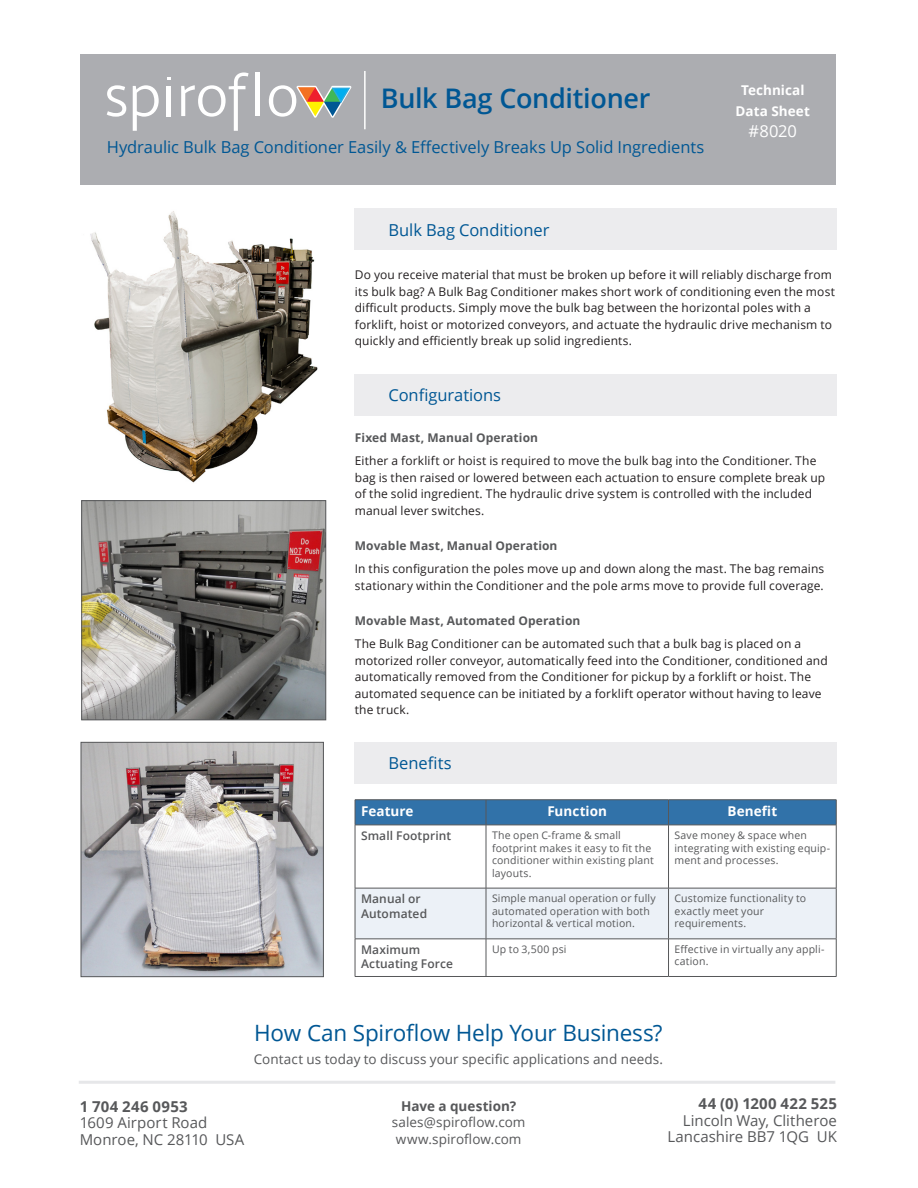
<style>
.page{position:relative;width:918px;height:1188px;background:#fff}
.page>*{position:absolute;margin:0;border:0;box-sizing:border-box;transform-origin:0 0}
.Page_Title{font:600 27px "Open Sans";letter-spacing:-.01em;color:#005794}
.t1{font:22.5px "Open Sans";letter-spacing:-.01em;color:#005794}
.Page_Subtitle{font:16.5px "Open Sans";letter-spacing:-.005em;color:#005794}
.Section_Title{font:16.5px "Open Sans";letter-spacing:-.005em;color:#005794}
.t2{font:16.5px "Open Sans";color:#fff}
.t3{font:15px "Open Sans";color:#57585a}
.t4{font:700 15px "Open Sans";letter-spacing:.025em;color:#57585a}
.t5{font:13.5px "Open Sans";letter-spacing:.005em;color:#57585a}
.Page_Title-2{font:700 13.5px "Open Sans";letter-spacing:.005em;color:#fff}
.t6{font:700 13.5px "Open Sans";letter-spacing:.005em;color:#57585a}
.Normal_Paragraph_Tex{font:12px/16.5px "Open Sans";letter-spacing:.01em;color:#231f20}
.Small_Header{font:700 12px "Open Sans";letter-spacing:.01em;color:#57585a}
.Page_Title-3{font:600 12px "Open Sans";letter-spacing:.01em;color:#57585a}
.Page_Title-4{font:10.5px/12.6px "Open Sans";letter-spacing:.015em;color:#57585a}
</style>
<div class="page">
<hr style="left:79px;top:1081px;width:756px;height:3px;background:#e6e7e9">
<div style="left:80px;top:54px;width:756px;height:130px;background:#acadb1"></div>
<svg style="left:107px;top:85px;width:19px;height:32px"></svg>
<svg style="left:133px;top:85px;width:26px;height:46px"></svg>
<hr style="left:167px;top:86px;width:4px;height:30px;background:#fff">
<svg style="left:181px;top:72px;width:68px;height:59px"></svg>
<hr style="left:255px;top:72px;width:4px;height:44px;background:#fff">
<svg style="left:269px;top:85px;width:82px;height:33px"></svg>
<svg style="left:167px;top:77px;width:4px;height:3px"></svg>
<hr style="left:364px;top:71px;width:2px;height:58px;background:#fff">
<div style="left:355px;top:208px;width:482px;height:42px;background:#ececee"></div>
<div style="left:355px;top:374px;width:482px;height:42px;background:#ececee"></div>
<div style="left:355px;top:742px;width:482px;height:42px;background:#ececee"></div>
<div style="left:356px;top:889px;width:480px;height:50px;background:#ecf1f7"></div>
<hr style="left:355px;top:799px;width:131px;height:1px;background:#57585a">
<hr style="left:486px;top:799px;width:183px;height:1px;background:#57585a">
<hr style="left:669px;top:799px;width:167px;height:1px;background:#57585a">
<svg style="left:355px;top:800px;width:482px;height:25px;background:#3271a5"></svg>
<hr style="left:355px;top:825px;width:131px;height:1px;background:#57585a">
<hr style="left:355px;top:825px;width:1px;height:63px;background:#57585a">
<hr style="left:486px;top:825px;width:183px;height:1px;background:#57585a">
<hr style="left:486px;top:825px;width:1px;height:63px;background:#57585a">
<hr style="left:669px;top:825px;width:167px;height:1px;background:#57585a">
<hr style="left:668px;top:825px;width:1px;height:63px;background:#57585a">
<hr style="left:836px;top:825px;width:1px;height:63px;background:#57585a">
<hr style="left:355px;top:888px;width:131px;height:1px;background:#57585a">
<hr style="left:355px;top:888px;width:1px;height:51px;background:#57585a">
<hr style="left:486px;top:888px;width:183px;height:1px;background:#57585a">
<hr style="left:486px;top:888px;width:1px;height:51px;background:#57585a">
<hr style="left:669px;top:888px;width:167px;height:1px;background:#57585a">
<hr style="left:668px;top:888px;width:1px;height:51px;background:#57585a">
<hr style="left:836px;top:888px;width:1px;height:51px;background:#57585a">
<hr style="left:355px;top:939px;width:131px;height:1px;background:#57585a">
<hr style="left:355px;top:939px;width:1px;height:37px;background:#57585a">
<hr style="left:486px;top:939px;width:183px;height:1px;background:#57585a">
<hr style="left:486px;top:939px;width:1px;height:37px;background:#57585a">
<hr style="left:669px;top:939px;width:167px;height:1px;background:#57585a">
<hr style="left:668px;top:939px;width:1px;height:37px;background:#57585a">
<hr style="left:836px;top:939px;width:1px;height:37px;background:#57585a">
<hr style="left:355px;top:976px;width:131px;height:1px;background:#57585a">
<hr style="left:486px;top:976px;width:183px;height:1px;background:#57585a">
<hr style="left:669px;top:976px;width:167px;height:1px;background:#57585a">
<img style="left:90px;top:211px;width:228px;height:272px">
<img style="left:83px;top:502px;width:241px;height:216px">
<div style="left:81px;top:500px;width:245px;height:220px;border:1px solid #57585a"></div>
<img style="left:83px;top:744px;width:239px;height:231px">
<div style="left:81px;top:742px;width:243px;height:235px;border:1px solid #57585a"></div>
<p class="Page_Title" style="left:381px;top:80px;width:271px">Bulk Bag Conditioner</p>
<p class="Page_Subtitle" style="left:107px;top:135px;width:599px">Hydraulic Bulk Bag Conditioner Easily &amp; Effectively Breaks Up Solid Ingredients</p>
<p class="Section_Title" style="left:389px;top:218px;width:162px">Bulk Bag Conditioner</p>
<p class="Page_Title-2" style="left:741px;top:81px;width:65px">Technical</p>
<p class="Page_Title-2" style="left:736px;top:102px;width:76px">Data Sheet</p>
<p class="t2" style="left:749px;top:120px;width:50px">#8020</p>
<p class="Normal_Paragraph_Tex" style="left:355px;top:266px;width:482px">Do you receive material that must be broken up before it will reliably discharge from its bulk bag? A Bulk Bag Conditioner makes short work of conditioning even the most difficult products. Simply move the bulk bag between the horizontal poles with a forklift, hoist or motorized conveyors, and actuate the hydraulic drive mechanism to quickly and efficiently break up solid ingredients.</p>
<p class="Section_Title" style="left:389px;top:384px;width:114px">Configurations</p>
<p class="Small_Header" style="left:355px;top:429px;width:185px">Fixed Mast, Manual Operation</p>
<p class="Normal_Paragraph_Tex" style="left:355px;top:452px;width:472px">Either a forklift or hoist is required to move the bulk bag into the Conditioner. The bag is then raised or lowered between each actuation to ensure complete break up of the solid ingredient. The hydraulic drive system is controlled with the included manual lever switches.</p>
<p class="Small_Header" style="left:355px;top:537px;width:204px">Movable Mast, Manual Operation</p>
<p class="Normal_Paragraph_Tex" style="left:355px;top:560px;width:471px">In this configuration the poles move up and down along the mast. The bag remains stationary within the Conditioner and the pole arms move to provide full coverage.</p>
<p class="Small_Header" style="left:355px;top:612px;width:227px">Movable Mast, Automated Operation</p>
<p class="Normal_Paragraph_Tex" style="left:355px;top:635px;width:474px">The Bulk Bag Conditioner can be automated such that a bulk bag is placed on a motorized roller conveyor, automatically feed into the Conditioner, conditioned and automatically removed from the Conditioner for pickup by a forklift or hoist. The automated sequence can be initiated by a forklift operator without having to leave the truck.</p>
<p class="Section_Title" style="left:389px;top:752px;width:65px">Benefits</p>
<p class="Page_Title-2" style="left:361px;top:802px;width:54px">Feature</p>
<p class="Page_Title-2" style="left:547px;top:802px;width:61px">Function</p>
<p class="Page_Title-2" style="left:727px;top:802px;width:51px">Benefit</p>
<p class="Page_Title-3" style="left:361px;top:828px;width:92px">Small Footprint</p>
<p class="Page_Title-4" style="left:492px;top:829px;width:163px">The open C-frame &amp; small footprint makes it easy to fit the conditioner within existing plant layouts.</p>
<p class="Page_Title-4" style="left:675px;top:829px;width:157px">Save money &amp; space when integrating with existing equip&shy;ment and processes.</p>
<p class="Page_Title-3" style="left:361px;top:891px;width:61px">Manual or</p>
<p class="Page_Title-3" style="left:361px;top:905px;width:68px">Automated</p>
<p class="Page_Title-4" style="left:492px;top:892px;width:165px">Simple manual operation or fully automated operation with both horizontal &amp; vertical motion.</p>
<p class="Page_Title-4" style="left:675px;top:892px;width:133px">Customize functionality to exactly meet your</p>
<p class="Page_Title-4" style="left:675px;top:917px;width:73px">requirements.</p>
<p class="Page_Title-3" style="left:361px;top:941px;width:61px">Maximum</p>
<p class="Page_Title-3" style="left:361px;top:956px;width:93px">Actuating Force</p>
<p class="Page_Title-4" style="left:492px;top:943px;width:76px">Up to 3,500 psi</p>
<p class="Page_Title-4" style="left:675px;top:943px;width:151px">Effective in virtually any appli&shy;cation.</p>
<p class="t4" style="left:80px;top:1096px;width:110px">1 704 246 0953</p>
<p class="t3" style="left:80px;top:1112px;width:129px">1609 Airport Road</p>
<p class="t3" style="left:80px;top:1129px;width:166px">Monroe, NC 28110 USA</p>
<p class="t1" style="left:254px;top:1018px;width:410px">How Can Spiroflow Help Your Business?</p>
<p class="t5" style="left:254px;top:1050px;width:411px">Contact us today to discuss your specific applications and needs.</p>
<p class="t6" style="left:401px;top:1097px;width:117px">Have a question?</p>
<p class="t5" style="left:392px;top:1113px;width:135px">sales@spiroflow.com</p>
<p class="t5" style="left:396px;top:1130px;width:127px">www.spiroflow.com</p>
<p class="t4" style="left:699px;top:1093px;width:140px">44 (0) 1200 422 525</p>
<p class="t3" style="left:683px;top:1110px;width:156px">Lincoln Way, Clitheroe</p>
<p class="t3" style="left:667px;top:1127px;width:171px">Lancashire BB7 1QG UK</p>
</div>
